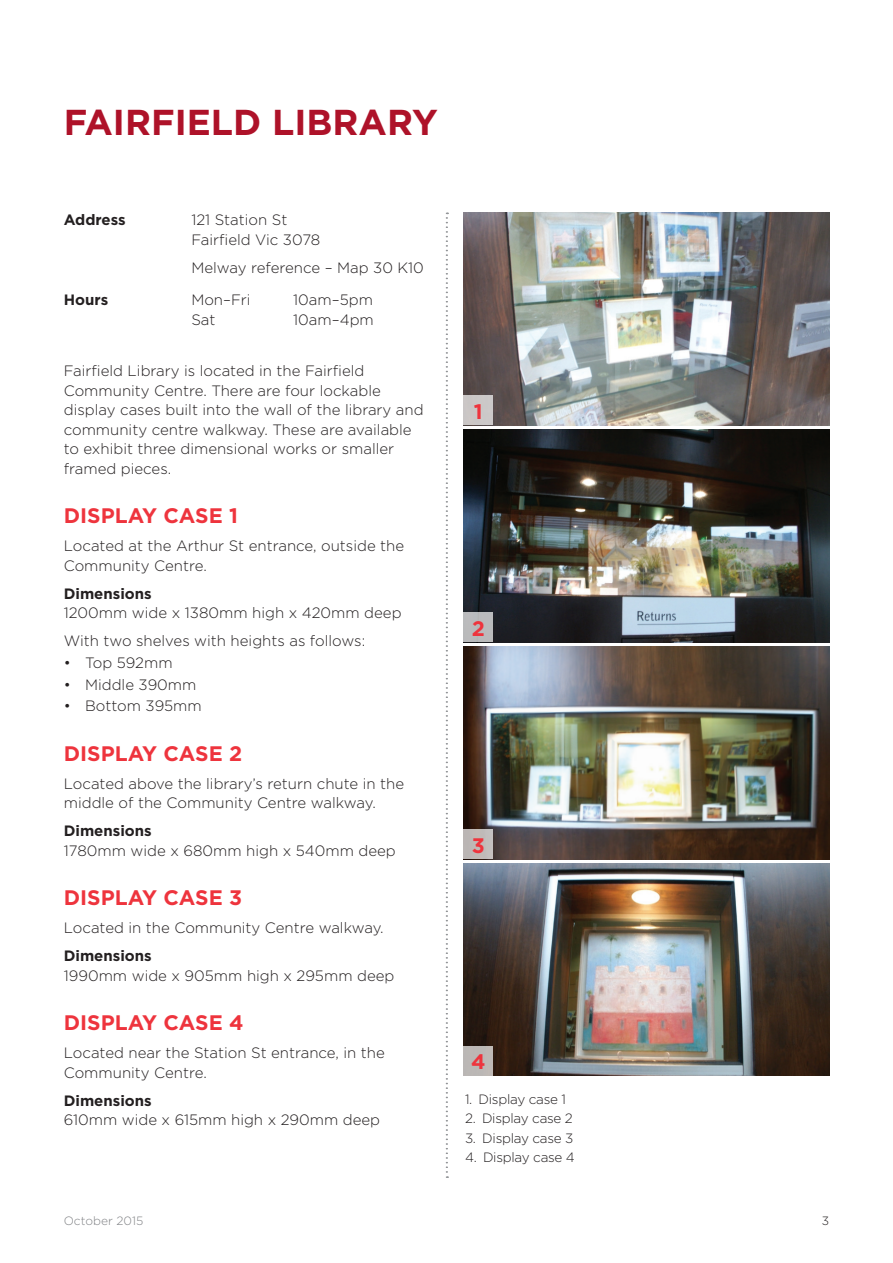
<style>
.page{position:relative;width:893px;height:1263px;background:#fff}
.page>*{position:absolute;margin:0;border:0;box-sizing:border-box;transform-origin:0 0}
.SubHeading_L1{font:700 36px "Gotham";color:#ae1229}
.SubHeading_L2{font:700 21px "Gotham";color:#ee343d}
.Body{font:300 15px/19.5px "Gotham";color:#231f20}
.Body-2{font:700 15px "Gotham";color:#231f20}
.Body-3{font:300 13.5px "Gotham";letter-spacing:-.02em;color:#231f20}
.t1{font:300 12px "Gotham";color:#808285}
.t2{font:300 12px "Gotham";color:#231f20}
.s1{font-weight:700}
</style>
<div class="page">
<img style="left:463px;top:213px;width:366px;height:212px">
<div style="left:463px;top:395px;width:30px;height:30px;background:#cbc7c6"></div>
<img style="left:463px;top:429px;width:366px;height:213px">
<div style="left:463px;top:612px;width:30px;height:30px;background:#babbbc"></div>
<img style="left:463px;top:646px;width:366px;height:213px">
<div style="left:463px;top:829px;width:30px;height:30px;background:#c0b9b6"></div>
<img style="left:463px;top:863px;width:366px;height:213px">
<div style="left:463px;top:1046px;width:30px;height:30px;background:#bbb8b5"></div>
<svg style="left:446px;top:213px;width:2px;height:965px"></svg>
<p class="SubHeading_L1" style="left:64px;top:98px;width:376px">FAIRFIELD LIBRARY</p>
<p class="Body-2" style="left:64px;top:210px;width:63px">Address</p>
<p class="Body" style="left:191px;top:210px;width:131px">121 Station St<br>Fairfield Vic 3078</p>
<p class="Body" style="left:191px;top:257px;width:234px">Melway reference – Map 30 K10</p>
<p class="Body-2" style="left:64px;top:290px;width:46px">Hours</p>
<p class="Body" style="left:191px;top:290px;width:61px">Mon–Fri</p>
<p class="Body" style="left:293px;top:290px;width:81px">10am–5pm</p>
<p class="Body" style="left:191px;top:309px;width:26px">Sat</p>
<p class="Body" style="left:293px;top:309px;width:82px">10am–4pm</p>
<p class="Body" style="left:64px;top:361px;width:361px">Fairfield Library is located in the Fairfield Community Centre. There are four lockable display cases built into the wall of the library and community centre walkway. These are available to exhibit three dimensional works or smaller framed pieces.</p>
<p class="SubHeading_L2" style="left:64px;top:502px;width:176px">DISPLAY CASE 1</p>
<p class="Body" style="left:64px;top:536px;width:342px">Located at the Arthur St entrance, outside the<br>Community Centre.</p>
<p class="Body" style="left:64px;top:583px;width:339px"><span class="s1">Dimensions<br></span>1200mm wide x 1380mm high x 420mm deep</p>
<p class="Body" style="left:64px;top:631px;width:303px">With two shelves with heights as follows:</p>
<p class="Body" style="left:64px;top:653px;width:110px">• Top 592mm</p>
<p class="Body" style="left:64px;top:674px;width:134px">• Middle 390mm</p>
<p class="Body" style="left:64px;top:696px;width:140px">• Bottom 395mm</p>
<p class="SubHeading_L2" style="left:64px;top:739px;width:180px">DISPLAY CASE 2</p>
<p class="Body" style="left:64px;top:773px;width:342px">Located above the library’s return chute in the middle of the Community Centre walkway.</p>
<p class="Body" style="left:64px;top:821px;width:334px"><span class="s1">Dimensions<br></span>1780mm wide x 680mm high x 540mm deep</p>
<p class="SubHeading_L2" style="left:64px;top:884px;width:180px">DISPLAY CASE 3</p>
<p class="Body" style="left:64px;top:918px;width:321px">Located in the Community Centre walkway.</p>
<p class="Body" style="left:64px;top:946px;width:332px"><span class="s1">Dimensions<br></span>1990mm wide x 905mm high x 295mm deep</p>
<p class="SubHeading_L2" style="left:64px;top:1009px;width:181px">DISPLAY CASE 4</p>
<p class="Body" style="left:64px;top:1043px;width:323px">Located near the Station St entrance, in the<br>Community Centre.</p>
<p class="Body" style="left:64px;top:1090px;width:318px"><span class="s1">Dimensions<br></span>610mm wide x 615mm high x 290mm deep</p>
<h2 class="SubHeading_L2" style="left:474px;top:397px;width:10px">1</h2>
<p class="SubHeading_L2" style="left:472px;top:614px;width:15px">2</p>
<p class="SubHeading_L2" style="left:472px;top:831px;width:15px">3</p>
<p class="SubHeading_L2" style="left:471px;top:1048px;width:16px">4</p>
<p class="Body-3" style="left:465px;top:1090px;width:103px">1. Display case 1</p>
<p class="Body-3" style="left:465px;top:1110px;width:109px">2. Display case 2</p>
<p class="Body-3" style="left:465px;top:1129px;width:110px">3. Display case 3</p>
<p class="Body-3" style="left:465px;top:1149px;width:111px">4. Display case 4</p>
<p class="t1" style="left:64px;top:1213px;width:81px">October 2015</p>
<p class="t2" style="left:822px;top:1213px;width:9px">3</p>
</div>
